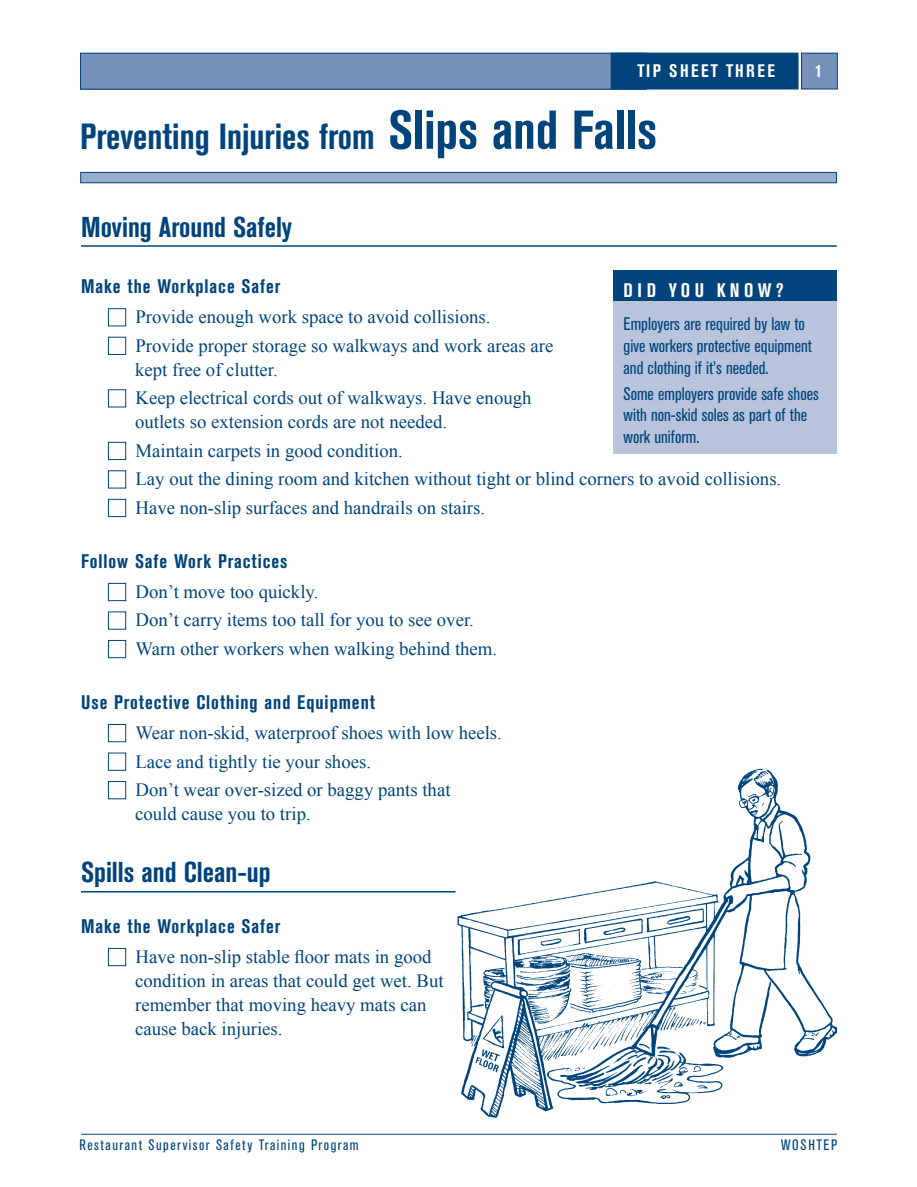
<style>
.page{position:relative;width:917px;height:1187px;background:#fff}
.page>*{position:absolute;margin:0;border:0;box-sizing:border-box;transform-origin:0 0}
.t1{font:700 condensed 36px "Akzidenz Grotesk BE";color:#00447b}
.t2{font:700 condensed 28.5px "Akzidenz Grotesk BE";color:#00447b}
.t3{font:700 condensed 19.5px "Akzidenz Grotesk BE";letter-spacing:.05em;color:#00447b}
.t4{font:700 condensed 19.5px "Akzidenz Grotesk BE";letter-spacing:.235em;color:#fff}
.t5{font:18.75px/28.5px "Times New Roman";color:#00447b}
.t6{font:condensed 18px/21.6px "Akzidenz Grotesk BE";color:#00447b}
.t7{font:700 condensed 18px "Akzidenz Grotesk BE";letter-spacing:.14em;color:#fff}
.t8{font:condensed 15px "Akzidenz Grotesk BE";letter-spacing:.1em;color:#00447b}
.t9{font:condensed 15px "Akzidenz Grotesk BE";letter-spacing:.12em;color:#00447b}
.s1{font-size:54px}
</style>
<div class="page">
<div style="left:80px;top:53px;width:566px;height:36px;background:#7591b9"></div>
<div style="left:80px;top:53px;width:566px;height:36px;border:1px solid #00447b"></div>
<div style="left:611px;top:53px;width:186px;height:36px;background:#00447b"></div>
<div style="left:801px;top:53px;width:36px;height:36px;background:#7591b9"></div>
<div style="left:800px;top:53px;width:37px;height:36px;border:1px solid #00447b"></div>
<hr style="left:81px;top:1133px;width:755px;height:1px;background:#00447b">
<hr style="left:81px;top:245px;width:755px;height:2px;background:#00447b">
<hr style="left:81px;top:890px;width:374px;height:2px;background:#00447b">
<div style="left:108px;top:308px;width:18px;height:18px;border:1px solid #00447b"></div>
<div style="left:108px;top:337px;width:18px;height:18px;border:1px solid #00447b"></div>
<div style="left:108px;top:389px;width:18px;height:18px;border:1px solid #00447b"></div>
<div style="left:108px;top:442px;width:18px;height:18px;border:1px solid #00447b"></div>
<div style="left:108px;top:470px;width:18px;height:18px;border:1px solid #00447b"></div>
<div style="left:108px;top:499px;width:18px;height:18px;border:1px solid #00447b"></div>
<div style="left:108px;top:583px;width:18px;height:18px;border:1px solid #00447b"></div>
<div style="left:108px;top:611px;width:18px;height:18px;border:1px solid #00447b"></div>
<div style="left:108px;top:640px;width:18px;height:18px;border:1px solid #00447b"></div>
<div style="left:108px;top:724px;width:18px;height:18px;border:1px solid #00447b"></div>
<div style="left:108px;top:752px;width:18px;height:18px;border:1px solid #00447b"></div>
<div style="left:108px;top:781px;width:18px;height:18px;border:1px solid #00447b"></div>
<div style="left:108px;top:947px;width:18px;height:18px;border:1px solid #00447b"></div>
<div style="left:81px;top:172px;width:755px;height:11px;background:#9badcc"></div>
<div style="left:80px;top:172px;width:756px;height:11px;border:1px solid #00447b"></div>
<div style="left:612px;top:300px;width:224px;height:153px;background:#b8c4dc"></div>
<div style="left:613px;top:270px;width:223px;height:30px;background:#00447b"></div>
<img style="left:455px;top:769px;width:381px;height:349px">
<p class="t7" style="left:637px;top:61px;width:139px">TIP SHEET THREE</p>
<p class="t7" style="left:815px;top:61px;width:9px">1</p>
<h1 class="t1" style="left:80px;top:116px;width:578px">Preventing Injuries from <span class="s1">Slips and Falls</span></h1>
<h2 class="t2" style="left:81px;top:210px;width:212px">Moving Around Safely</h2>
<p class="t3" style="left:81px;top:275px;width:201px">Make the Workplace Safer</p>
<p class="t5" style="left:135px;top:302px;width:419px">Provide enough work space to avoid collisions.<br>Provide proper storage so walkways and work areas are</p>
<p class="t5" style="left:135px;top:355px;width:398px">kept free of clutter.<br>Keep electrical cords out of walkways. Have enough</p>
<p class="t5" style="left:135px;top:407px;width:647px">outlets so extension cords are not needed.<br>Maintain carpets in good condition.<br>Lay out the dining room and kitchen without tight or blind corners to avoid collisions.<br>Have non-slip surfaces and handrails on stairs.</p>
<p class="t3" style="left:81px;top:550px;width:208px">Follow Safe Work Practices</p>
<p class="t5" style="left:135px;top:577px;width:363px">Don’t move too quickly.<br>Don’t carry items too tall for you to see over.<br>Warn other workers when walking behind them.</p>
<p class="t3" style="left:81px;top:691px;width:295px">Use Protective Clothing and Equipment</p>
<p class="t5" style="left:135px;top:718px;width:368px">Wear non-skid, waterproof shoes with low heels.<br>Lace and tightly tie your shoes.<br>Don’t wear over-sized or baggy pants that</p>
<p class="t5" style="left:135px;top:799px;width:177px">could cause you to trip.</p>
<h2 class="t2" style="left:81px;top:856px;width:191px">Spills and Clean-up</h2>
<p class="t3" style="left:81px;top:914px;width:201px">Make the Workplace Safer</p>
<p class="t5" style="left:135px;top:944px;width:310px;line-height:24px">Have non-slip stable floor mats in good condition in areas that could get wet. But remember that moving heavy mats can cause back injuries.</p>
<p class="t4" style="left:623px;top:279px;width:161px">DID YOU KNOW?</p>
<p class="t6" style="left:623px;top:314px;width:190px">Employers are required by law to give workers protective equipment and clothing if it’s needed.</p>
<p class="t6" style="left:623px;top:383px;width:196px">Some employers provide safe shoes with non-skid soles as part of the work uniform.</p>
<p class="t8" style="left:79px;top:1135px;width:280px">Restaurant Supervisor Safety Training Program</p>
<p class="t9" style="left:780px;top:1135px;width:58px">WOSHTEP</p>
</div>
